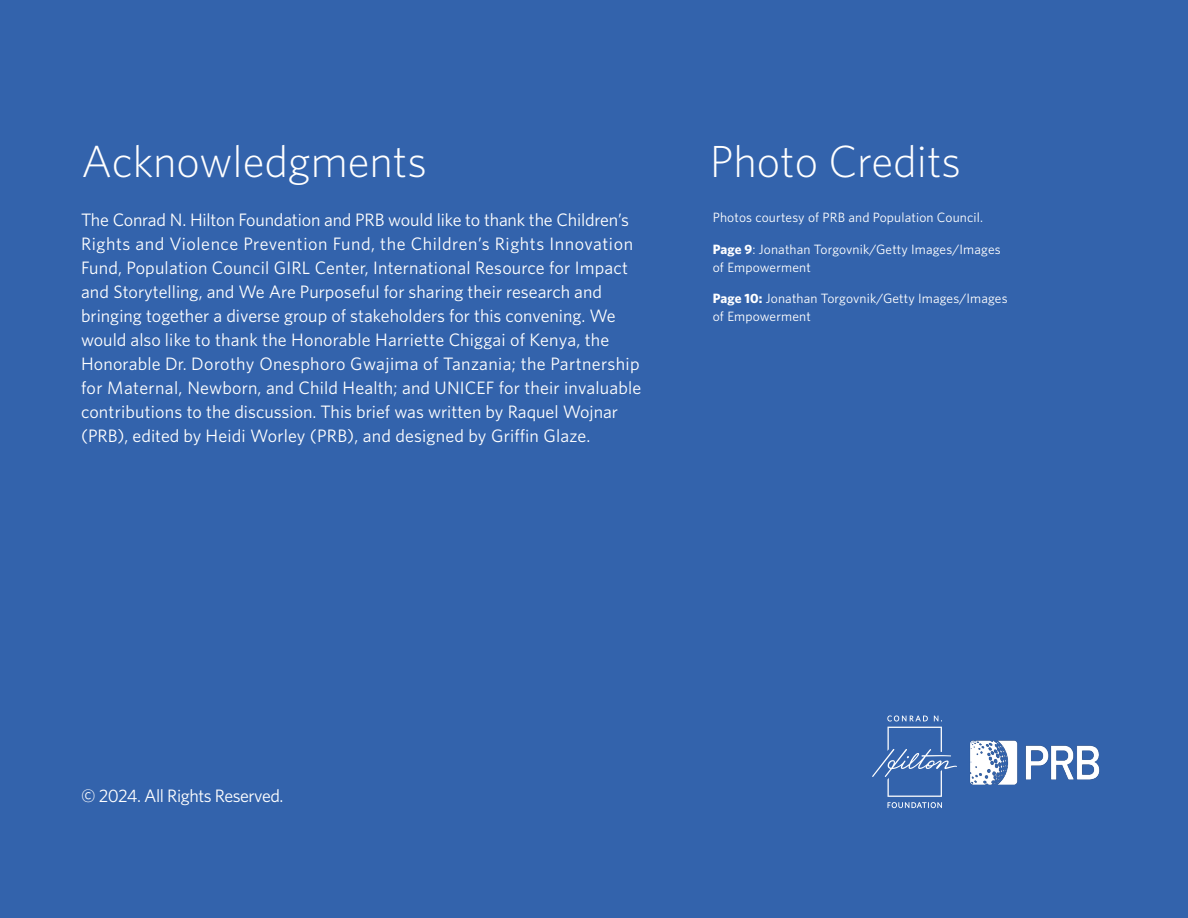
<style>
.page{position:relative;width:1188px;height:918px;background:#3363ac}
.page>*{position:absolute;margin:0;border:0;box-sizing:border-box;transform-origin:0 0}
.t1{font:300 45px "Whitney";color:#fff}
.t2{font:18px/24px "Whitney";letter-spacing:.005em;color:#fff}
.t3{font:18px "Whitney";letter-spacing:-.025em;color:#fff}
.t4{font:13.5px/18px "Whitney";letter-spacing:.01em;color:#fff}
.s1{font-weight:700}
</style>
<div class="page">
<svg style="left:872px;top:715px;width:85px;height:93px"></svg>
<img style="left:970px;top:740px;width:130px;height:45px">
<h1 class="t1" style="left:81px;top:132px;width:347px">Acknowledgments</h1>
<p class="t2" style="left:81px;top:207px;width:562px">The Conrad N. Hilton Foundation and PRB would like to thank the Children’s Rights and Violence Prevention Fund, the Children’s Rights Innovation Fund, Population Council GIRL Center, International Resource for Impact and Storytelling, and We Are Purposeful for sharing their research and bringing together a diverse group of stakeholders for this convening. We would also like to thank the Honorable Harriette Chiggai of Kenya, the Honorable Dr. Dorothy Onesphoro Gwajima of Tanzania; the Partnership for Maternal, Newborn, and Child Health; and UNICEF for their invaluable contributions to the discussion. This brief was written by Raquel Wojnar (PRB), edited by Heidi Worley (PRB), and designed by Griffin Glaze.</p>
<p class="t1" style="left:710px;top:132px;width:253px">Photo Credits</p>
<p class="t4" style="left:713px;top:208px;width:272px">Photos courtesy of PRB and Population Council.</p>
<p class="t4" style="left:713px;top:240px;width:289px"><span class="s1">Page 9</span>: Jonathan Torgovnik/Getty Images/Images of Empowerment</p>
<p class="t4" style="left:713px;top:289px;width:296px"><span class="s1">Page 10:</span> Jonathan Torgovnik/Getty Images/Images of Empowerment</p>
<p class="t3" style="left:81px;top:783px;width:204px">© 2024. All Rights Reserved.</p>
</div>
